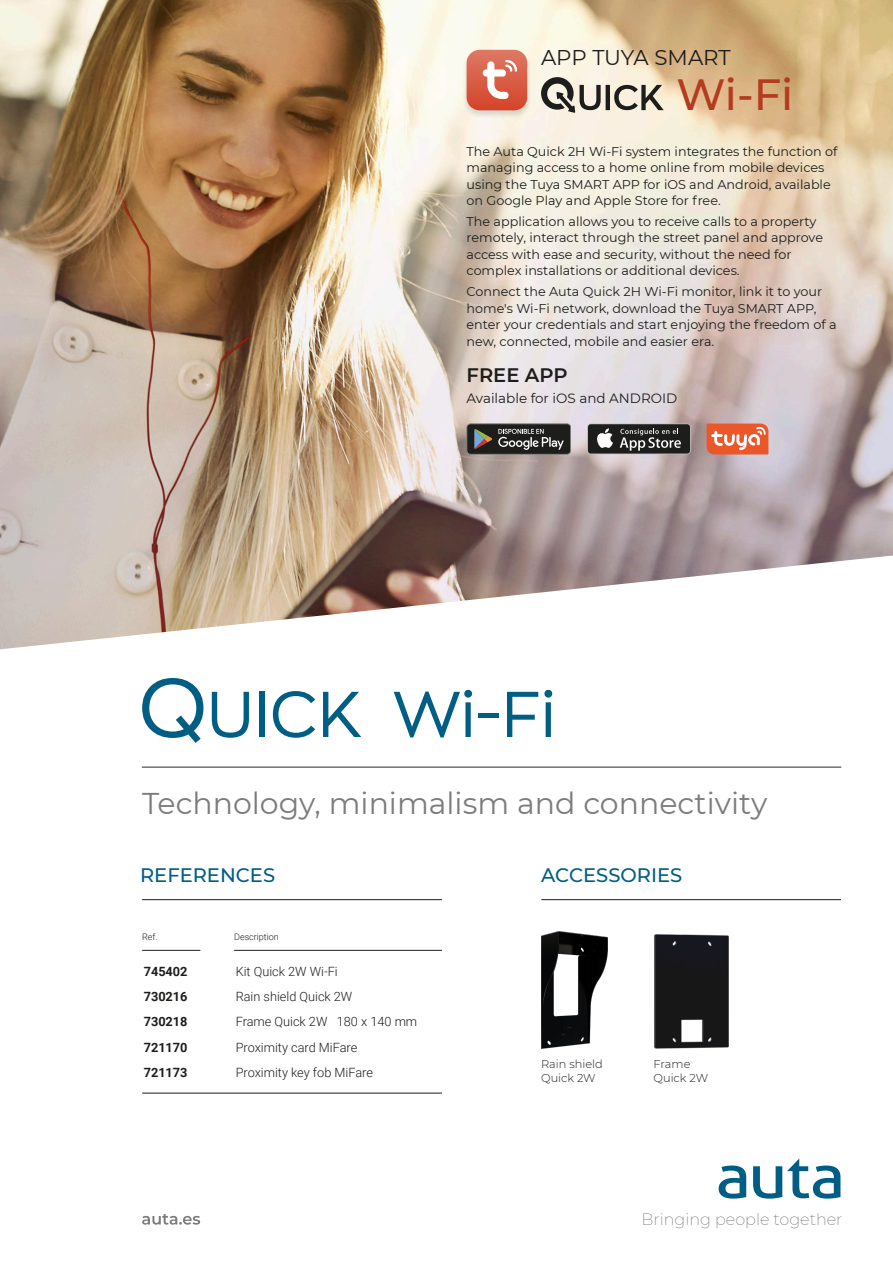
<style>
.page{position:relative;width:893px;height:1263px;background:#fff}
.page>*{position:absolute;margin:0;border:0;box-sizing:border-box;transform-origin:0 0}
.t1{font:64.05px "Zona Pro";color:#005e85}
.t2{font:500 43.65px "Montserrat";color:#b33b20}
.t3{font:30px "Montserrat";color:#7c7c7c}
.t4{font:21.3px "Montserrat";letter-spacing:-.01em;color:#1d1d1b}
.t5{font:500 19.5px "Montserrat";color:#005e85}
.t6{font:600 19.5px "Montserrat";color:#1d1d1b}
.t7{font:200 16.05px "Montserrat";color:#7b7b7b}
.t8{font:13.5px "Montserrat";color:#1d1d1b}
.t9{font:12.75px/16.5px "Montserrat";color:#1d1d1b}
.t10{font:300 12.75px "Roboto";color:#1d1d1b}
.t11{font:700 12.75px "Roboto";color:#1d1d1b}
.t12{font:300 11.4px/14.1px "Montserrat";color:#1d1d1b}
.t13{font:300 9px "Roboto";color:#1d1d1b}
.s1{font-size:82.2px}
</style>
<div class="page">
<img style="left:0;top:0;width:893px;height:536px">
<svg style="left:0;top:536px;width:893px;height:470px"></svg>
<img style="left:462px;top:50px;width:69px;height:68px">
<div style="left:467px;top:50px;width:60px;height:60px;background:linear-gradient(to bottom,#de7964,#d4452a);border-radius:13px"></div>
<svg style="left:483px;top:60px;width:34px;height:39px"></svg>
<svg style="left:541px;top:77px;width:123px;height:36px;background:#b2aca0"></svg>
<div style="left:587px;top:424px;width:104px;height:30px;background:#8d8c8b;border-radius:4px"></div>
<div style="left:588px;top:424px;width:102px;height:29px;background:#1d1d1b;border-radius:3px"></div>
<svg style="left:597px;top:428px;width:16px;height:20px"></svg>
<svg style="left:620px;top:429px;width:61px;height:22px"></svg>
<svg style="left:467px;top:424px;width:104px;height:30px;background:#40403d"></svg>
<svg style="left:707px;top:424px;width:61px;height:30px;background:#ee7753"></svg>
<svg style="left:142px;top:1214px;width:58px;height:10px"></svg>
<svg style="left:719px;top:1165px;width:27px;height:33px"></svg>
<svg style="left:753px;top:1158px;width:87px;height:40px"></svg>
<hr style="left:142px;top:767px;width:699px;height:1px;background:#262625">
<hr style="left:142px;top:899px;width:300px;height:1px;background:#1d1d1b">
<hr style="left:541px;top:899px;width:300px;height:1px;background:#1d1d1b">
<hr style="left:142px;top:950px;width:58px;height:1px;background:#1d1d1b">
<hr style="left:234px;top:950px;width:208px;height:1px;background:#1d1d1b">
<hr style="left:142px;top:1093px;width:300px;height:1px;background:#1d1d1b">
<img style="left:541px;top:932px;width:67px;height:116px">
<img style="left:654px;top:934px;width:74px;height:114px">
<h3 class="t4" style="left:541px;top:44px;width:191px">APP TUYA SMART</h3>
<h2 class="t2" style="left:676px;top:68px;width:118px">Wi-Fi</h2>
<p class="t9" style="left:467px;top:143px;width:372px">The Auta Quick 2H Wi-Fi system integrates the function of managing access to a home online from mobile devices using the Tuya SMART APP for iOS and Android, available on Google Play and Apple Store for free.</p>
<p class="t9" style="left:467px;top:213px;width:358px">The application allows you to receive calls to a property remotely, interact through the street panel and approve access with ease and security, without the need for complex installations or additional devices.</p>
<p class="t9" style="left:467px;top:283px;width:371px">Connect the Auta Quick 2H Wi-Fi monitor, link it to your home's Wi-Fi network, download the Tuya SMART APP, enter your credentials and start enjoying the freedom of a new, connected, mobile and easier era.</p>
<h3 class="t6" style="left:467px;top:363px;width:102px">FREE APP</h3>
<p class="t8" style="left:467px;top:390px;width:212px">Available for iOS and ANDROID</p>
<h1 class="t1" style="left:138px;top:684px;width:419px"><span class="s1">Q</span>UICK Wi-Fi</h1>
<h3 class="t3" style="left:142px;top:784px;width:627px">Technology, minimalism and connectivity</h3>
<h3 class="t5" style="left:140px;top:863px;width:137px">REFERENCES</h3>
<h3 class="t5" style="left:541px;top:863px;width:143px">ACCESSORIES</h3>
<p class="t13" style="left:142px;top:933px;width:17px">Ref.</p>
<p class="t13" style="left:234px;top:933px;width:46px">Description</p>
<p class="t11" style="left:144px;top:966px;width:45px">745402</p>
<p class="t10" style="left:236px;top:966px;width:104px">Kit Quick 2W Wi-Fi</p>
<p class="t11" style="left:144px;top:992px;width:45px">730216</p>
<p class="t10" style="left:236px;top:992px;width:118px">Rain shield Quick 2W</p>
<p class="t11" style="left:144px;top:1017px;width:45px">730218</p>
<p class="t10" style="left:236px;top:1017px;width:183px">Frame Quick 2W 180 x 140 mm</p>
<p class="t11" style="left:144px;top:1042px;width:45px">721170</p>
<p class="t10" style="left:236px;top:1042px;width:123px">Proximity card MiFare</p>
<p class="t11" style="left:144px;top:1067px;width:45px">721173</p>
<p class="t10" style="left:236px;top:1067px;width:139px">Proximity key fob MiFare</p>
<p class="t12" style="left:541px;top:1057px;width:63px">Rain shield<br>Quick 2W</p>
<p class="t12" style="left:654px;top:1057px;width:56px">Frame<br>Quick 2W</p>
<p class="t7" style="left:642px;top:1209px;width:202px">Bringing people together</p>
</div>
